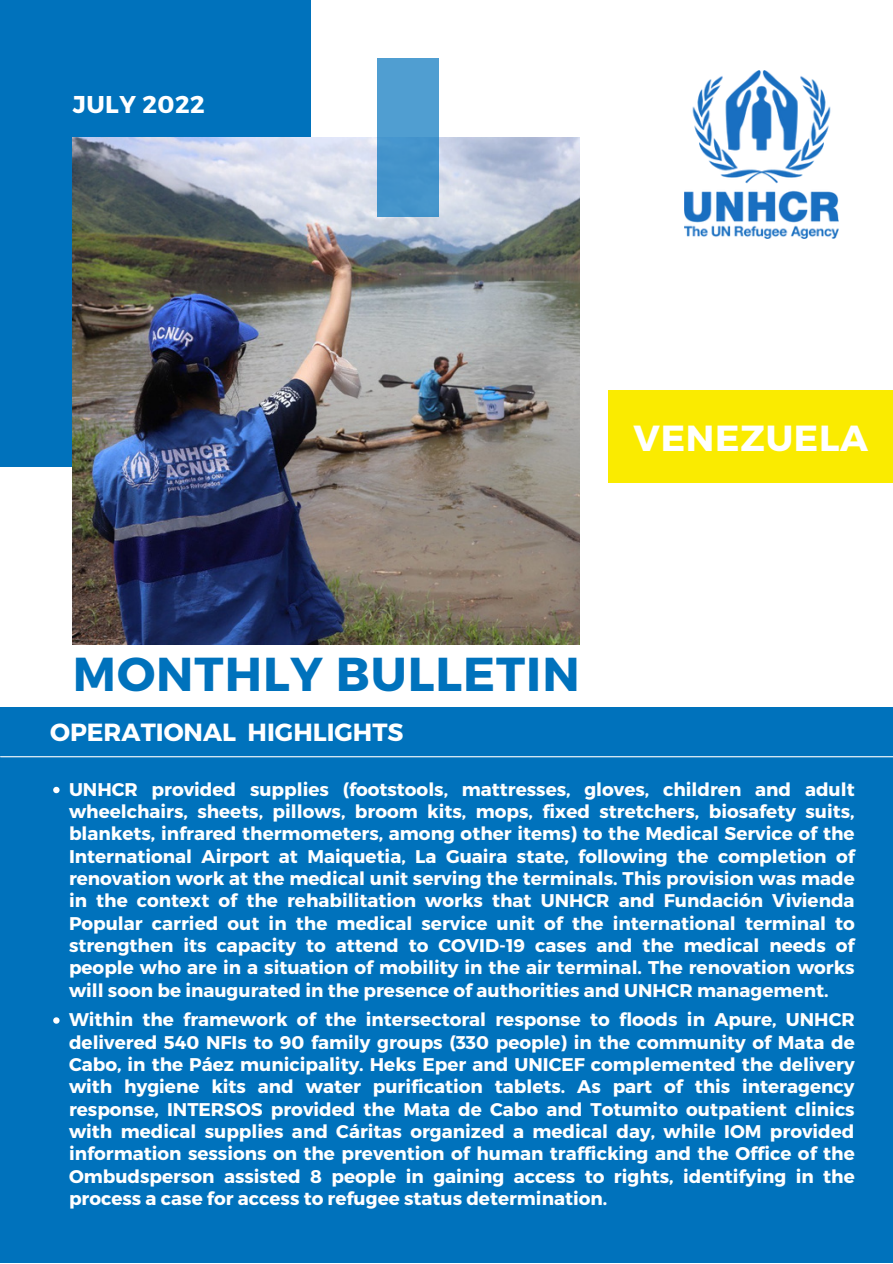
<style>
.page{position:relative;width:893px;height:1264px;background:#fff}
.page>*{position:absolute;margin:0;border:0;box-sizing:border-box;transform-origin:0 0}
.t1{font:700 47.55px "Montserrat";letter-spacing:.02em;color:#0072bc}
.t2{font:700 36.3px "Montserrat";letter-spacing:.02em;color:#fff}
.t3{font:700 24.75px "Montserrat";color:#fff}
.t4{font:700 24.3px "Montserrat";letter-spacing:.02em;color:#fff}
.t5{font:700 18.3px/22.4px "Montserrat";color:#fff;text-align:justify}
</style>
<div class="page">
<div style="left:0;top:0;width:310px;height:466px;background:#0072bc"></div>
<img style="left:73px;top:137px;width:507px;height:507px">
<div style="left:377px;top:58px;width:62px;height:158px;background:linear-gradient(to right,#4a99ce,#4a99ce)"></div>
<div style="left:0;top:708px;width:892px;height:554px;background:#0072bc"></div>
<hr style="left:1px;top:756px;width:891px;height:1px;background:#fff">
<img style="left:684px;top:70px;width:155px;height:169px">
<svg style="left:53px;top:786px;width:7px;height:7px"></svg>
<svg style="left:53px;top:1017px;width:7px;height:6px"></svg>
<div style="left:608px;top:390px;width:284px;height:93px;background:#faeb00"></div>
<h3 class="t4" style="left:73px;top:88px;width:133px">JULY 2022</h3>
<h2 class="t2" style="left:633px;top:414px;width:236px">VENEZUELA</h2>
<h1 class="t1" style="left:73px;top:643px;width:508px">MONTHLY BULLETIN</h1>
<h3 class="t3" style="left:50px;top:716px;width:355px">OPERATIONAL HIGHLIGHTS</h3>
<p class="t5" style="left:69px;top:777px;width:787px">UNHCR provided supplies (footstools, mattresses, gloves, children and adult wheelchairs, sheets, pillows, broom kits, mops, fixed stretchers, biosafety suits, blankets, infrared thermometers, among other items) to the Medical Service of the International Airport at Maiquetia, La Guaira state, following the completion of renovation work at the medical unit serving the terminals. This provision was made in the context of the rehabilitation works that UNHCR and Fundación Vivienda Popular carried out in the medical service unit of the international terminal to strengthen its capacity to attend to COVID-19 cases and the medical needs of people who are in a situation of mobility in the air terminal. The renovation works will soon be inaugurated in the presence of authorities and UNHCR management.</p>
<p class="t5" style="left:69px;top:1007px;width:787px">Within the framework of the intersectoral response to floods in Apure, UNHCR delivered 540 NFIs to 90 family groups (330 people) in the community of Mata de Cabo, in the Páez municipality. Heks Eper and UNICEF complemented the delivery with hygiene kits and water purification tablets. As part of this interagency response, INTERSOS provided the Mata de Cabo and Totumito outpatient clinics with medical supplies and Cáritas organized a medical day, while IOM provided information sessions on the prevention of human trafficking and the Office of the Ombudsperson assisted 8 people in gaining access to rights, identifying in the process a case for access to refugee status determination.</p>
</div>
